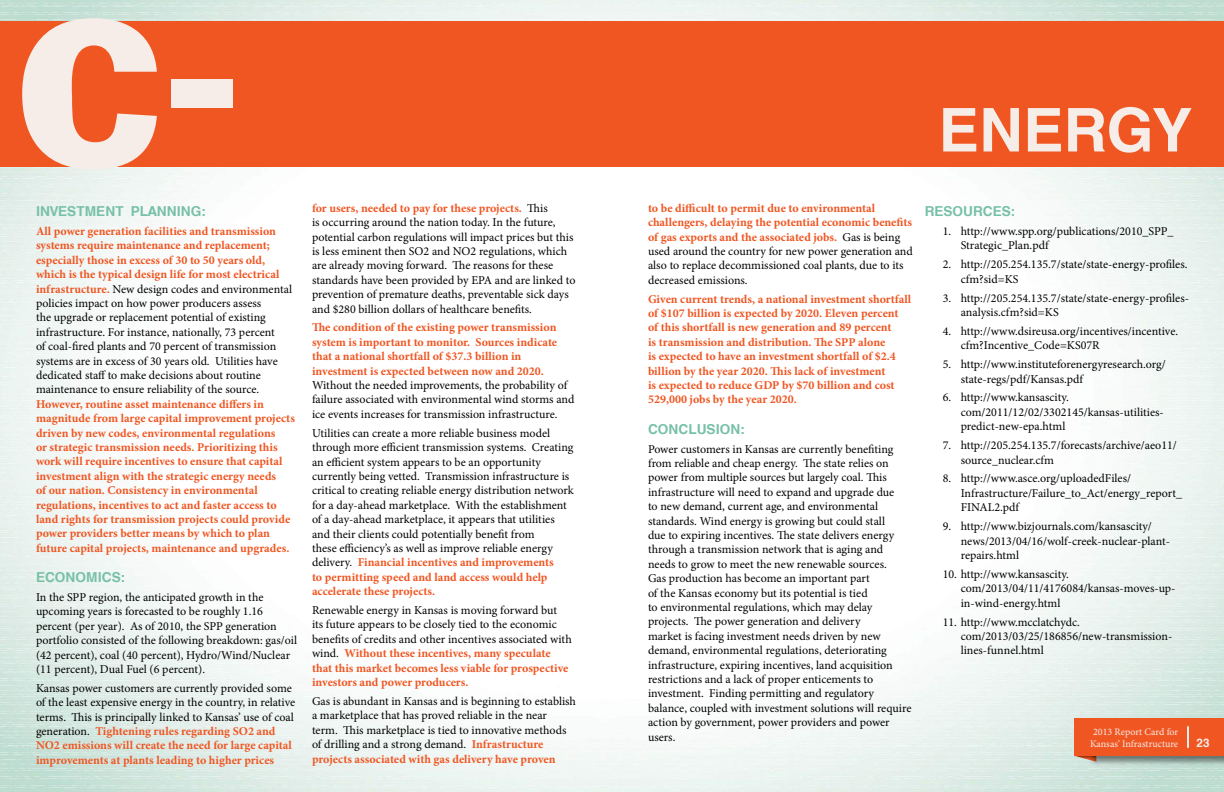
<style>
.page{position:relative;width:1224px;height:792px;background:#fff}
.page>*{position:absolute;margin:0;border:0;box-sizing:border-box;transform-origin:0 0}
.t1{font:186.5px "Library Gothic Heavy Regular SWFTE";color:#f7ede8;scale:1.25 1}
.t2{font:700 62px "New Zurica";color:#f7ede8}
.t3{font:700 14px "New Zurica";color:#77c0a8}
.t4{font:12px/14.4px "Minion Pro";color:#000}
.t5{font:700 12px/14.4px "Minion Pro";color:#f05622}
.t6{font:700 12px "New Zurica";color:#f7ede8}
.t7{font:10px/12px "Minion Pro";color:#f7ede8;text-align:center}
.s1{font-weight:700;color:#f05622}
.s2{font-weight:400;color:#000}
</style>
<div class="page">
<img style="left:0;top:0;width:1224px;height:792px">
<div style="left:0;top:21px;width:1224px;height:145px;background:#f05622"></div>
<svg style="left:1075px;top:756px;width:13px;height:6px"></svg>
<div style="left:1088px;top:718px;width:136px;height:48px;background:#000;opacity:.47"></div>
<div style="left:1075px;top:719px;width:149px;height:37px;background:#f05622"></div>
<svg style="left:1188px;top:726px;width:1px;height:22px"></svg>
<h1 class="t1" style="left:20px;top:-40px;width:184px">C-</h1>
<p class="t3" style="left:36px;top:203px;width:172px">INVESTMENT PLANNING:</p>
<p class="t4" style="left:36px;top:224px;width:258px"><span class="s1">All power generation facilities and transmission systems require maintenance and replacement; especially those in excess of 30 to 50 years old, which is the typical design life for most electrical infrastructure.</span> New design codes and environmental policies impact on how power producers assess<br>the upgrade or replacement potential of existing infrastructure. For instance, nationally, 73 percent<br>of coal-fired plants and 70 percent of transmission systems are in excess of 30 years old. Utilities have dedicated staff to make decisions about routine maintenance to ensure reliability of the source.</p>
<p class="t5" style="left:36px;top:397px;width:260px">However, routine asset maintenance differs in magnitude from large capital improvement projects driven by new codes, environmental regulations<br>or strategic transmission needs. Prioritizing this work will require incentives to ensure that capital investment align with the strategic energy needs<br>of our nation. Consistency in environmental regulations, incentives to act and faster access to land rights for transmission projects could provide power providers better means by which to plan future capital projects, maintenance and upgrades.</p>
<p class="t3" style="left:36px;top:569px;width:91px">ECONOMICS:</p>
<p class="t4" style="left:36px;top:590px;width:263px">In the SPP region, the anticipated growth in the upcoming years is forecasted to be roughly 1.16 percent (per year). As of 2010, the SPP generation portfolio consisted of the following breakdown: gas/oil (42 percent), coal (40 percent), Hydro/Wind/Nuclear (11 percent), Dual Fuel (6 percent).</p>
<p class="t4" style="left:36px;top:681px;width:261px">Kansas power customers are currently provided some of the least expensive energy in the country, in relative terms. This is principally linked to Kansas’ use of coal generation. <span class="s1">Tightening rules regarding SO2 and NO2 emissions will create the need for large capital improvements at plants leading to higher prices</span></p>
<p class="t4" style="left:312px;top:201px;width:265px"><span class="s1">for users, needed to pay for these projects.</span> This<br>is occurring around the nation today. In the future, potential carbon regulations will impact prices but this is less eminent then SO2 and NO2 regulations, which are already moving forward. The reasons for these standards have been provided by EPA and are linked to prevention of premature deaths, preventable sick days and $280 billion dollars of healthcare benefits.</p>
<p class="t5" style="left:312px;top:320px;width:247px">The condition of the existing power transmission system is important to monitor. Sources indicate that a national shortfall of $37.3 billion in investment is expected between now and 2020.</p>
<p class="t4" style="left:312px;top:378px;width:264px">Without the needed improvements, the probability of failure associated with environmental wind storms and ice events increases for transmission infrastructure.</p>
<p class="t4" style="left:312px;top:426px;width:263px">Utilities can create a more reliable business model through more efficient transmission systems. Creating an efficient system appears to be an opportunity currently being vetted. Transmission infrastructure is critical to creating reliable energy distribution network for a day-ahead marketplace. With the establishment of a day-ahead marketplace, it appears that utilities and their clients could potentially benefit from<br>these efficiency’s as well as improve reliable energy delivery. <span class="s1">Financial incentives and improvements<br>to permitting speed and land access would help accelerate these projects.</span></p>
<p class="t4" style="left:312px;top:603px;width:261px">Renewable energy in Kansas is moving forward but<br>its future appears to be closely tied to the economic benefits of credits and other incentives associated with wind. <span class="s1">Without these incentives, many speculate that this market becomes less viable for prospective investors and power producers.</span></p>
<p class="t4" style="left:312px;top:694px;width:266px">Gas is abundant in Kansas and is beginning to establish a marketplace that has proved reliable in the near<br>term. This marketplace is tied to innovative methods of drilling and a strong demand. <span class="s1">Infrastructure projects associated with gas delivery have proven</span></p>
<h2 class="t2" style="left:939px;top:94px;width:254px">ENERGY</h2>
<p class="t5" style="left:648px;top:201px;width:266px">to be difficult to permit due to environmental challengers, delaying the potential economic benefits of gas exports and the associated jobs. <span class="s2">Gas is being used around the country for new power generation and also to replace decommissioned coal plants, due to its decreased emissions.</span></p>
<p class="t5" style="left:648px;top:291px;width:265px">Given current trends, a national investment shortfall of $107 billion is expected by 2020. Eleven percent of this shortfall is new generation and 89 percent<br>is transmission and distribution. The SPP alone<br>is expected to have an investment shortfall of $2.4 billion by the year 2020. This lack of investment<br>is expected to reduce GDP by $70 billion and cost 529,000 jobs by the year 2020.</p>
<p class="t3" style="left:648px;top:421px;width:99px">CONCLUSION:</p>
<p class="t4" style="left:648px;top:442px;width:265px">Power customers in Kansas are currently benefiting from reliable and cheap energy. The state relies on power from multiple sources but largely coal. This infrastructure will need to expand and upgrade due<br>to new demand, current age, and environmental standards. Wind energy is growing but could stall<br>due to expiring incentives. The state delivers energy through a transmission network that is aging and needs to grow to meet the new renewable sources.<br>Gas production has become an important part<br>of the Kansas economy but its potential is tied<br>to environmental regulations, which may delay projects. The power generation and delivery<br>market is facing investment needs driven by new demand, environmental regulations, deteriorating infrastructure, expiring incentives, land acquisition restrictions and a lack of proper enticements to investment. Finding permitting and regulatory balance, coupled with investment solutions will require action by government, power providers and power users.</p>
<p class="t3" style="left:925px;top:203px;width:92px">RESOURCES:</p>
<p class="t4" style="left:961px;top:224px;width:214px;text-indent:-18px">1. http://www.spp.org/publications/2010_SPP_<br>Strategic_Plan.pdf</p>
<p class="t4" style="left:961px;top:257px;width:228px;text-indent:-18px">2. http://205.254.135.7/state/state-energy-profiles. cfm?sid=KS</p>
<p class="t4" style="left:961px;top:291px;width:230px;text-indent:-18px">3. http://205.254.135.7/state/state-energy-profiles&shy;analysis.cfm?sid=KS</p>
<p class="t4" style="left:961px;top:324px;width:219px;text-indent:-18px">4. http://www.dsireusa.org/incentives/incentive. cfm?Incentive_Code=KS07R</p>
<p class="t4" style="left:961px;top:357px;width:207px;text-indent:-18px">5. http://www.instituteforenergyresearch.org/ state-regs/pdf/Kansas.pdf</p>
<p class="t4" style="left:961px;top:390px;width:205px;text-indent:-18px">6. http://www.kansascity. com/2011/12/02/3302145/kansas-utilities&shy;predict-new-epa.html</p>
<p class="t4" style="left:961px;top:438px;width:218px;text-indent:-18px">7. http://205.254.135.7/forecasts/archive/aeo11/ source_nuclear.cfm</p>
<p class="t4" style="left:961px;top:471px;width:223px;text-indent:-18px">8. http://www.asce.org/uploadedFiles/<br>Infrastructure/Failure_to_Act/energy_report_<br>FINAL2.pdf</p>
<p class="t4" style="left:961px;top:519px;width:211px;text-indent:-18px">9. http://www.bizjournals.com/kansascity/ news/2013/04/16/wolf-creek-nuclear-plant&shy;repairs.html</p>
<p class="t4" style="left:961px;top:567px;width:216px;text-indent:-18px">10. http://www.kansascity. com/2013/04/11/4176084/kansas-moves-up&shy;in-wind-energy.html</p>
<p class="t4" style="left:961px;top:615px;width:213px;text-indent:-18px">11. http://www.mcclatchydc. com/2013/03/25/186856/new-transmission&shy;lines-funnel.html</p>
<p class="t7" style="left:1090px;top:726px;width:90px">2013 Report Card for<br>Kansas’ Infrastructure</p>
<p class="t6" style="left:1197px;top:736px;width:15px">23</p>
</div>
